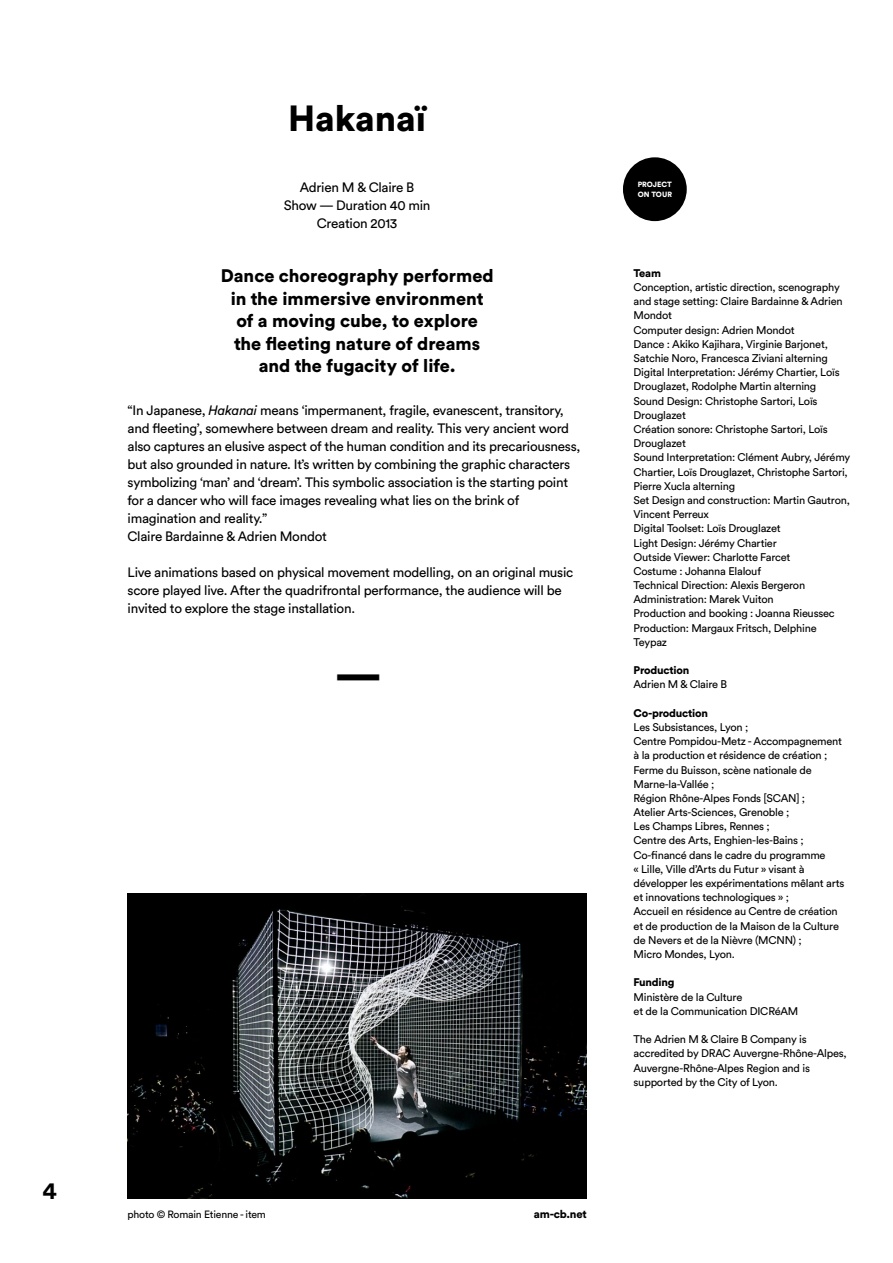
<style>
.page{position:relative;width:893px;height:1263px;background:#fff}
.page>*{position:absolute;margin:0;border:0;box-sizing:border-box;transform-origin:0 0}
.t1{font:900 45px "Circular Std";color:#000}
.t2{font:900 36px "Circular Std";color:#000}
.t3{font:700 24px "Circular Std";color:#000}
.t4{font:900 18px/22.5px "Circular Std";color:#000;text-align:center}
.t5{font:13.5px/18px "Circular Std";letter-spacing:-.02em;color:#000}
.t6{font:900 11.25px "Circular Std";letter-spacing:-.02em;color:#000}
.t7{font:11.1px/14.2px "Circular Std";letter-spacing:-.02em;color:#000}
.t8{font:900 11.1px "Circular Std";letter-spacing:-.02em;color:#000}
.t9{font:10.5px "Circular Std";letter-spacing:-.02em;color:#000}
.t10{font:900 7.5px/10.5px "Circular Std";color:#fff}
.s1{font-style:italic}
</style>
<div class="page">
<img style="left:128px;top:893px;width:459px;height:306px">
<div style="left:623px;top:157px;width:64px;height:64px;background:#000;border-radius:50%"></div>
<h3 class="t3" style="left:43px;top:1175px;width:16px">4</h3>
<h2 class="t2" style="left:288px;top:95px;width:140px">Hakanaï</h2>
<p class="t5" style="left:284px;top:178px;width:148px;text-align:center">Adrien M &amp; Claire B<br>Show — Duration 40 min<br>Creation 2013</p>
<p class="t10" style="left:638px;top:179px;width:36px">PROJECT<br>ON TOUR</p>
<h3 class="t4" style="left:221px;top:264px;width:274px">Dance choreography performed in the immersive environment of a moving cube, to explore the fleeting nature of dreams and the fugacity of life.</h3>
<p class="t5" style="left:128px;top:401px;width:455px">“In Japanese, <span class="s1">Hakanai</span> means ‘impermanent, fragile, evanescent, transitory, and fleeting’, somewhere between dream and reality. This very ancient word also captures an elusive aspect of the human condition and its precariousness, but also grounded in nature. It’s written by combining the graphic characters symbolizing ‘man’ and ‘dream’. This symbolic association is the starting point for a dancer who will face images revealing what lies on the brink of imagination and reality.”<br>Claire Bardainne &amp; Adrien Mondot</p>
<p class="t5" style="left:128px;top:563px;width:447px">Live animations based on physical movement modelling, on an original music score played live. After the quadrifrontal performance, the audience will be invited to explore the stage installation.</p>
<h1 class="t1" style="left:334px;top:645px;width:50px">—</h1>
<p class="t8" style="left:634px;top:266px;width:29px">Team</p>
<p class="t7" style="left:634px;top:280px;width:218px">Conception, artistic direction, scenography and stage setting: Claire Bardainne &amp; Adrien Mondot<br>Computer design: Adrien Mondot<br>Dance : Akiko Kajihara, Virginie Barjonet, Satchie Noro, Francesca Ziviani alterning Digital Interpretation: Jérémy Chartier, Loïs Drouglazet, Rodolphe Martin alterning<br>Sound Design: Christophe Sartori, Loïs Drouglazet<br>Création sonore: Christophe Sartori, Loïs Drouglazet<br>Sound Interpretation: Clément Aubry, Jérémy Chartier, Loïs Drouglazet, Christophe Sartori, Pierre Xucla alterning<br>Set Design and construction: Martin Gautron, Vincent Perreux<br>Digital Toolset: Loïs Drouglazet<br>Light Design: Jérémy Chartier<br>Outside Viewer: Charlotte Farcet<br>Costume : Johanna Elalouf<br>Technical Direction: Alexis Bergeron Administration: Marek Vuiton<br>Production and booking : Joanna Rieussec Production: Margaux Fritsch, Delphine Teypaz</p>
<p class="t8" style="left:634px;top:663px;width:57px">Production</p>
<p class="t7" style="left:634px;top:677px;width:95px">Adrien M &amp; Claire B</p>
<p class="t8" style="left:634px;top:705px;width:76px">Co-production</p>
<p class="t7" style="left:634px;top:720px;width:212px">Les Subsistances, Lyon ;<br>Centre Pompidou-Metz - Accompagnement à la production et résidence de création ; Ferme du Buisson, scène nationale de Marne-la-Vallée ;<br>Région Rhône-Alpes Fonds [SCAN] ;<br>Atelier Arts-Sciences, Grenoble ;<br>Les Champs Libres, Rennes ;<br>Centre des Arts, Enghien-les-Bains ; Co-financé dans le cadre du programme<br>« Lille, Ville d’Arts du Futur » visant à développer les expérimentations mêlant arts et innovations technologiques » ;<br>Accueil en résidence au Centre de création et de production de la Maison de la Culture de Nevers et de la Nièvre (MCNN) ;<br>Micro Mondes, Lyon.</p>
<p class="t8" style="left:634px;top:975px;width:43px">Funding</p>
<p class="t7" style="left:634px;top:989px;width:166px">Ministère de la Culture<br>et de la Communication DICRéAM</p>
<p class="t7" style="left:634px;top:1032px;width:215px">The Adrien M &amp; Claire B Company is accredited by DRAC Auvergne-Rhône-Alpes, Auvergne-Rhône-Alpes Region and is supported by the City of Lyon.</p>
<p class="t9" style="left:128px;top:1208px;width:140px">photo © Romain Etienne - item</p>
<p class="t6" style="left:534px;top:1207px;width:54px">am-cb.net</p>
</div>
